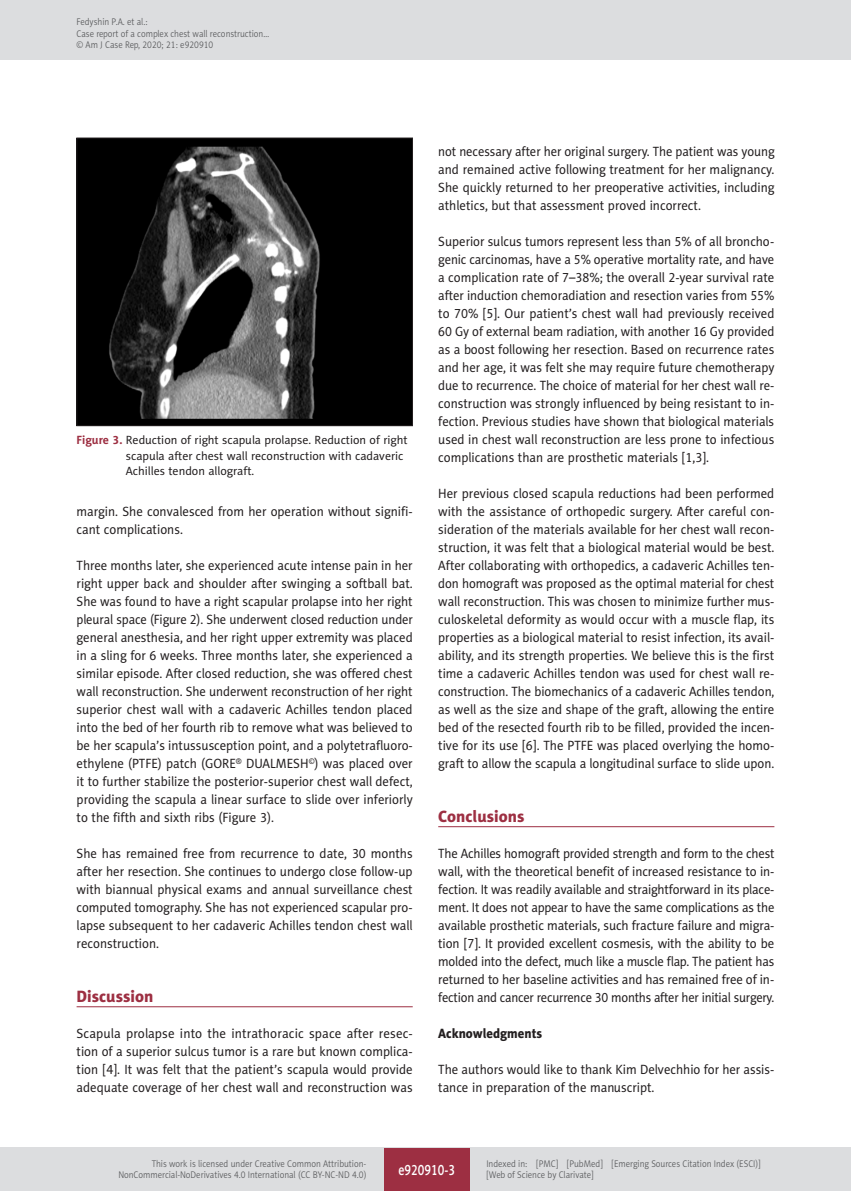
<style>
.page{position:relative;width:851px;height:1191px;background:#fff}
.page>*{position:absolute;margin:0;border:0;box-sizing:border-box;transform-origin:0 0}
.AJCR_Headline_1{font:16.5px "Naomi Sans EFN Heavy";color:#9d2f42}
.AJCR_e-PAGINA{font:15px "Naomi Sans EFN Medium";color:#fff;scale:.8 1}
.AJCR_Body{font:13.5px/18px "Naomi Sans EFN";color:#231f20;text-align:justify;scale:.95 1}
.AJCR_Body-2{font:13.5px/18px "Naomi Sans EFN";color:#231f20;text-align:justify;scale:.94 1}
.AJCR_Body-3{font:13.5px/18px "Naomi Sans EFN";color:#231f20;text-align:justify}
.AJCR_Headline_2{font:13.5px "Naomi Sans EFN Heavy";color:#231f20;scale:.95 1}
.AJCR_Rycina_tytul{font:12px/15.8px "Naomi Sans EFN";color:#231f20}
.AJCR_pagina_zywa{font:9.75px/11.2px "Naomi Sans EFN Light";color:#57585a;scale:.9 1}
.AJCR_pagina_sygnatur{font:9.75px "Naomi Sans EFN Light";color:#57585a;scale:.9 1}
.s1{font-weight:700;color:#9d2f42}
</style>
<div class="page">
<hr style="left:77px;top:1006px;width:335px;height:1px;background:#9d2f42">
<hr style="left:438px;top:826px;width:336px;height:1px;background:#9d2f42">
<img style="left:79px;top:140px;width:331px;height:284px">
<div style="left:77px;top:138px;width:335px;height:288px;border:1px solid #231f20"></div>
<div style="left:0;top:0;width:850px;height:60px;background:#dcdddf"></div>
<div style="left:0;top:1148px;width:850px;height:43px;background:#dcdddf"></div>
<div style="left:384px;top:1147px;width:85px;height:43px;background:#9d2f42"></div>
<p class="AJCR_pagina_zywa" style="left:77px;top:16px;width:215px">Fedyshin P.A. et al.:<br>Case report of a complex chest wall reconstruction…</p>
<p class="AJCR_pagina_sygnatur" style="left:77px;top:39px;width:153px">© Am J Case Rep, 2020; 21: e920910</p>
<p class="AJCR_Rycina_tytul" style="left:126px;top:432px;width:283px;text-indent:-49px"><span class="s1">Figure 3.</span> Reduction of right scapula prolapse. Reduction of right scapula after chest wall reconstruction with cadaveric<br>Achilles tendon allograft.</p>
<p class="AJCR_Body" style="left:77px;top:502px;width:355px">margin. She convalesced from her operation without signifi&shy;cant complications.</p>
<p class="AJCR_Body" style="left:77px;top:556px;width:355px">Three months later, she experienced acute intense pain in her right upper back and shoulder after swinging a softball bat.<br>She was found to have a right scapular prolapse into her right pleural space (Figure 2). She underwent closed reduction under general anesthesia, and her right upper extremity was placed in a sling for 6 weeks. Three months later, she experienced a similar episode. After closed reduction, she was offered chest wall reconstruction. She underwent reconstruction of her right superior chest wall with a cadaveric Achilles tendon placed into the bed of her fourth rib to remove what was believed to be her scapula’s intussusception point, and a polytetrafluoro&shy;ethylene (PTFE) patch (GORE<sup>®</sup> DUALMESH<sup>©</sup>) was placed over it to further stabilize the posterior-superior chest wall defect, providing the scapula a linear surface to slide over inferiorly to the fifth and sixth ribs (Figure 3).</p>
<p class="AJCR_Body" style="left:77px;top:844px;width:355px">She has remained free from recurrence to date, 30 months after her resection. She continues to undergo close follow-up with biannual physical exams and annual surveillance chest computed tomography. She has not experienced scapular pro&shy;lapse subsequent to her cadaveric Achilles tendon chest wall reconstruction.</p>
<p class="AJCR_Headline_1" style="left:77px;top:986px;width:78px">Discussion</p>
<p class="AJCR_Body-3" style="left:77px;top:1024px;width:337px">Scapula prolapse into the intrathoracic space after resec&shy;tion of a superior sulcus tumor is a rare but known complica&shy;tion [4]. It was felt that the patient’s scapula would provide adequate coverage of her chest wall and reconstruction was</p>
<p class="AJCR_Body-2" style="left:438px;top:142px;width:359px">not necessary after her original surgery. The patient was young and remained active following treatment for her malignancy.<br>She quickly returned to her preoperative activities, including athletics, but that assessment proved incorrect.</p>
<p class="AJCR_Body" style="left:438px;top:232px;width:355px">Superior sulcus tumors represent less than 5% of all broncho&shy;genic carcinomas, have a 5% operative mortality rate, and have a complication rate of 7–38%; the overall 2-year survival rate after induction chemoradiation and resection varies from 55% to 70% [5]. Our patient’s chest wall had previously received 60 Gy of external beam radiation, with another 16 Gy provided as a boost following her resection. Based on recurrence rates and her age, it was felt she may require future chemotherapy due to recurrence. The choice of material for her chest wall re&shy;construction was strongly influenced by being resistant to in&shy;fection. Previous studies have shown that biological materials used in chest wall reconstruction are less prone to infectious complications than are prosthetic materials [1,3].</p>
<p class="AJCR_Body" style="left:438px;top:484px;width:355px">Her previous closed scapula reductions had been performed with the assistance of orthopedic surgery. After careful con&shy;sideration of the materials available for her chest wall recon&shy;struction, it was felt that a biological material would be best.<br>After collaborating with orthopedics, a cadaveric Achilles ten&shy;don homograft was proposed as the optimal material for chest wall reconstruction. This was chosen to minimize further mus&shy;culoskeletal deformity as would occur with a muscle flap, its properties as a biological material to resist infection, its avail&shy;ability, and its strength properties. We believe this is the first time a cadaveric Achilles tendon was used for chest wall re&shy;construction. The biomechanics of a cadaveric Achilles tendon, as well as the size and shape of the graft, allowing the entire bed of the resected fourth rib to be filled, provided the incen&shy;tive for its use [6]. The PTFE was placed overlying the homo&shy;graft to allow the scapula a longitudinal surface to slide upon.</p>
<p class="AJCR_Headline_1" style="left:438px;top:806px;width:88px">Conclusions</p>
<p class="AJCR_Body-2" style="left:438px;top:844px;width:359px">The Achilles homograft provided strength and form to the chest wall, with the theoretical benefit of increased resistance to in&shy;fection. It was readily available and straightforward in its place&shy;ment. It does not appear to have the same complications as the available prosthetic materials, such fracture failure and migra&shy;tion [7]. It provided excellent cosmesis, with the ability to be molded into the defect, much like a muscle flap. The patient has returned to her baseline activities and has remained free of in&shy;fection and cancer recurrence 30 months after her initial surgery.</p>
<p class="AJCR_Headline_2" style="left:438px;top:1025px;width:111px">Acknowledgments</p>
<p class="AJCR_Body" style="left:438px;top:1060px;width:355px">The authors would like to thank Kim Delvechhio for her assis&shy;tance in preparation of the manuscript.</p>
<p class="AJCR_pagina_zywa" style="left:118px;top:1158px;width:277px;text-align:right">This work is licensed under Creative Common Attribution-<br>NonCommercial-NoDerivatives 4.0 International (CC BY-NC-ND 4.0)</p>
<p class="AJCR_e-PAGINA" style="left:398px;top:1160px;width:72px">e920910-3</p>
<p class="AJCR_pagina_zywa" style="left:486px;top:1158px;width:306px">Indexed in: [PMC] [PubMed] [Emerging Sources Citation Index (ESCI)] [Web of Science by Clarivate]</p>
</div>
